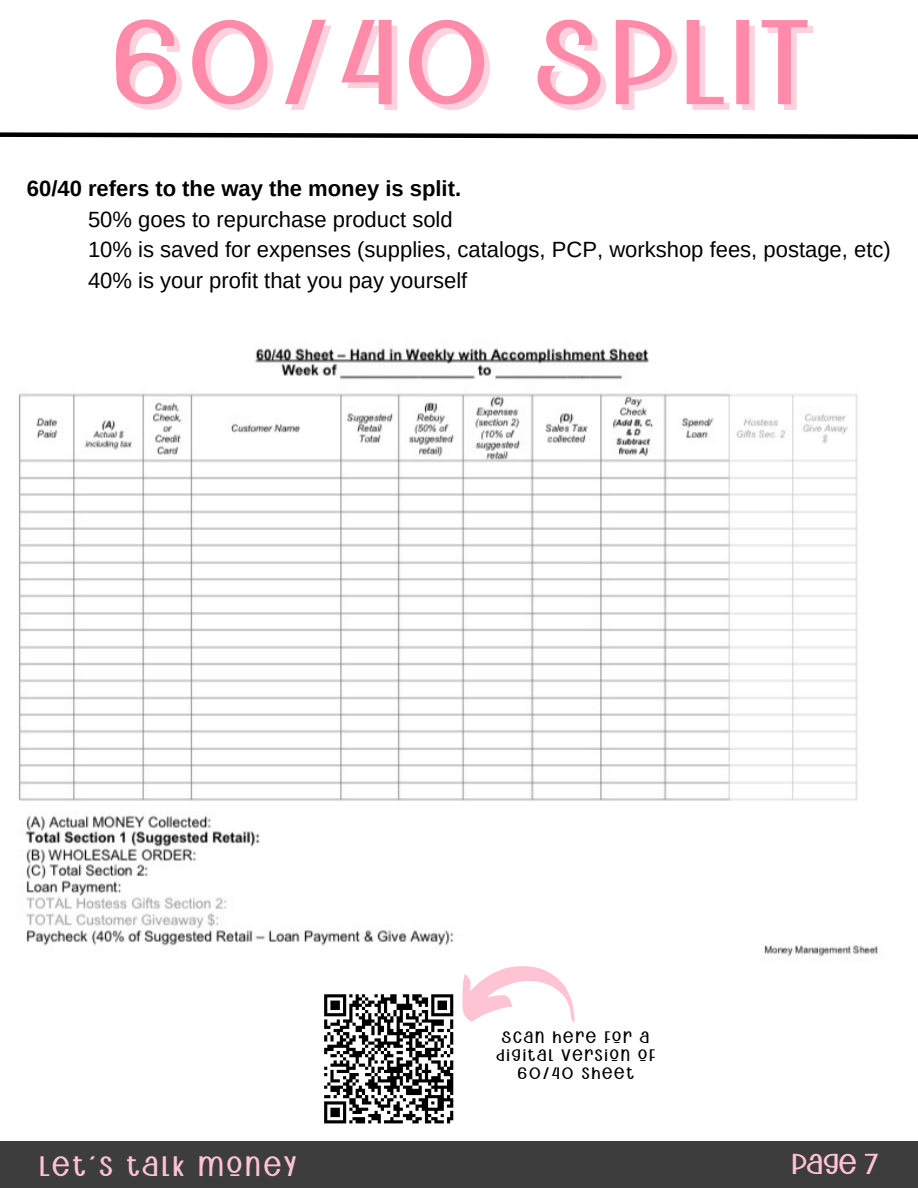
<style>
.page{position:relative;width:918px;height:1188px;background:#fff}
.page>*{position:absolute;margin:0;border:0;box-sizing:border-box;transform-origin:0 0}
.t1{font:129.9px "Christabelle Sans";letter-spacing:.05em;color:#ff6f96}
.t2{font:31.2px "Christabelle Sans";color:#ffc4d4}
.t3{font:30.45px "Christabelle Sans";letter-spacing:.1em;color:#ffc4d4}
.t4{font:22.05px/30.6px "Arimo";color:#000}
.t5{font:18px/18px "Christabelle Sans";letter-spacing:.1em;color:#000;text-align:center}
.s1{font-weight:700}
</style>
<div class="page">
<div style="left:0;top:1141px;width:918px;height:47px;background:#3d3d3d"></div>
<svg style="left:0;top:132px;width:918px;height:7px"></svg>
<img style="left:18px;top:348px;width:860px;height:608px">
<svg style="left:321px;top:932px;width:269px;height:192px"></svg>
<h1 class="t1" style="left:111px;top:-3px;width:698px">60/40 SPLIT</h1>
<p class="t4" style="left:88px;top:173px;width:804px;text-indent:-61px"><span class="s1">60/40 refers to the way the money is split.<br></span>50% goes to repurchase product sold<br>10% is saved for expenses (supplies, catalogs, PCP, workshop fees, postage, etc)<br>40% is your profit that you pay yourself</p>
<p class="t5" style="left:496px;top:1030px;width:160px">SCAN HERE FOR A<br>DIGITAL VERSION OF<br>60/40 SHEET</p>
<h3 class="t3" style="left:39px;top:1151px;width:259px">LET'S TALK MONEY</h3>
<p class="t2" style="left:792px;top:1148px;width:89px">PAGE 7</p>
</div>
